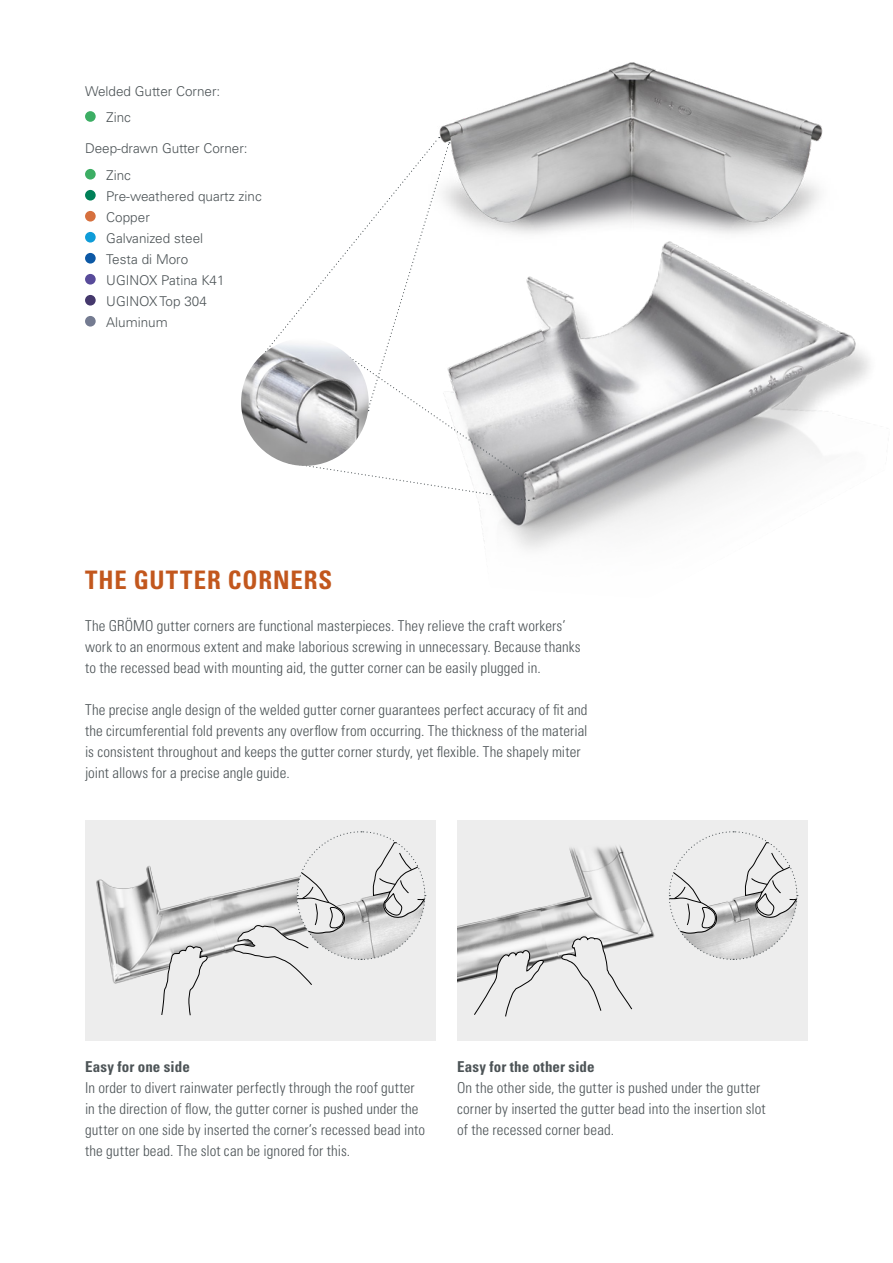
<style>
.page{position:relative;width:893px;height:1263px;background:#fff}
.page>*{position:absolute;margin:0;border:0;box-sizing:border-box;transform-origin:0 0}
.t1{font:700 condensed 25.5px "Univers";letter-spacing:.035em;color:#c2571d}
.t2{font:300 condensed 15px/21px "Univers";letter-spacing:.005em;color:#4c5356}
.t3{font:700 condensed 15px "Univers";letter-spacing:.01em;color:#4c5356}
.t4{font:300 13.5px/21px "Univers CE";color:#4c5356}
</style>
<div class="page">
<img style="left:439px;top:62px;width:384px;height:80px">
<img style="left:478px;top:142px;width:392px;height:408px">
<div style="left:85px;top:820px;width:351px;height:221px;background:#ededed"></div>
<img style="left:96px;top:865px;width:137px;height:119px">
<svg style="left:161px;top:946px;width:47px;height:69px"></svg>
<div style="left:457px;top:820px;width:351px;height:221px;background:#ededed"></div>
<img style="left:457px;top:846px;width:198px;height:137px">
<svg style="left:561px;top:936px;width:71px;height:75px"></svg>
<svg style="left:474px;top:950px;width:70px;height:67px"></svg>
<svg style="left:233px;top:831px;width:193px;height:154px"></svg>
<svg style="left:668px;top:831px;width:130px;height:129px"></svg>
<svg style="left:265px;top:137px;width:264px;height:364px"></svg>
<img style="left:241px;top:338px;width:128px;height:128px;border-radius:64px">
<div style="left:85px;top:111px;width:11px;height:11px;background:#3cae64;border-radius:50%"></div>
<div style="left:85px;top:169px;width:11px;height:11px;background:#3cae64;border-radius:50%"></div>
<div style="left:85px;top:190px;width:11px;height:11px;background:#008058;border-radius:50%"></div>
<div style="left:85px;top:211px;width:11px;height:11px;background:#d6703e;border-radius:50%"></div>
<div style="left:85px;top:232px;width:11px;height:11px;background:#0f9cd8;border-radius:50%"></div>
<div style="left:85px;top:253px;width:11px;height:11px;background:#0c58a5;border-radius:50%"></div>
<div style="left:85px;top:274px;width:11px;height:11px;background:#584b9a;border-radius:50%"></div>
<div style="left:85px;top:295px;width:11px;height:11px;background:#44386c;border-radius:50%"></div>
<div style="left:85px;top:316px;width:11px;height:11px;background:#747b91;border-radius:50%"></div>
<p class="t4" style="left:106px;top:78px;width:116px;line-height:26.2px;text-indent:-21px">Welded Gutter Corner:<br>Zinc</p>
<p class="t4" style="left:106px;top:136px;width:143px;line-height:26.2px;text-indent:-21px">Deep-drawn Gutter Corner:<br>Zinc</p>
<p class="t4" style="left:106px;top:186px;width:157px">Pre-weathered quartz zinc<br>Copper<br>Galvanized steel<br>Testa di Moro<br>UGINOX Patina K41<br>UGINOX Top 304<br>Aluminum</p>
<h1 class="t1" style="left:85px;top:564px;width:249px">THE GUTTER CORNERS</h1>
<p class="t2" style="left:85px;top:615px;width:497px">The GRÖMO gutter corners are functional masterpieces. They relieve the craft workers’ work to an enormous extent and make laborious screwing in unnecessary. Because thanks to the recessed bead with mounting aid, the gutter corner can be easily plugged in.</p>
<p class="t2" style="left:85px;top:699px;width:504px">The precise angle design of the welded gutter corner guarantees perfect accuracy of fit and the circumferential fold prevents any overflow from occurring. The thickness of the material is consistent throughout and keeps the gutter corner sturdy, yet flexible. The shapely miter joint allows for a precise angle guide.</p>
<p class="t3" style="left:85px;top:1058px;width:106px">Easy for one side</p>
<p class="t2" style="left:85px;top:1078px;width:342px">In order to divert rainwater perfectly through the roof gutter in the direction of flow, the gutter corner is pushed under the gutter on one side by inserted the corner’s recessed bead into the gutter bead. The slot can be ignored for this.</p>
<p class="t3" style="left:457px;top:1058px;width:139px">Easy for the other side</p>
<p class="t2" style="left:457px;top:1078px;width:310px">On the other side, the gutter is pushed under the gutter corner by inserted the gutter bead into the insertion slot of the recessed corner bead.</p>
</div>
